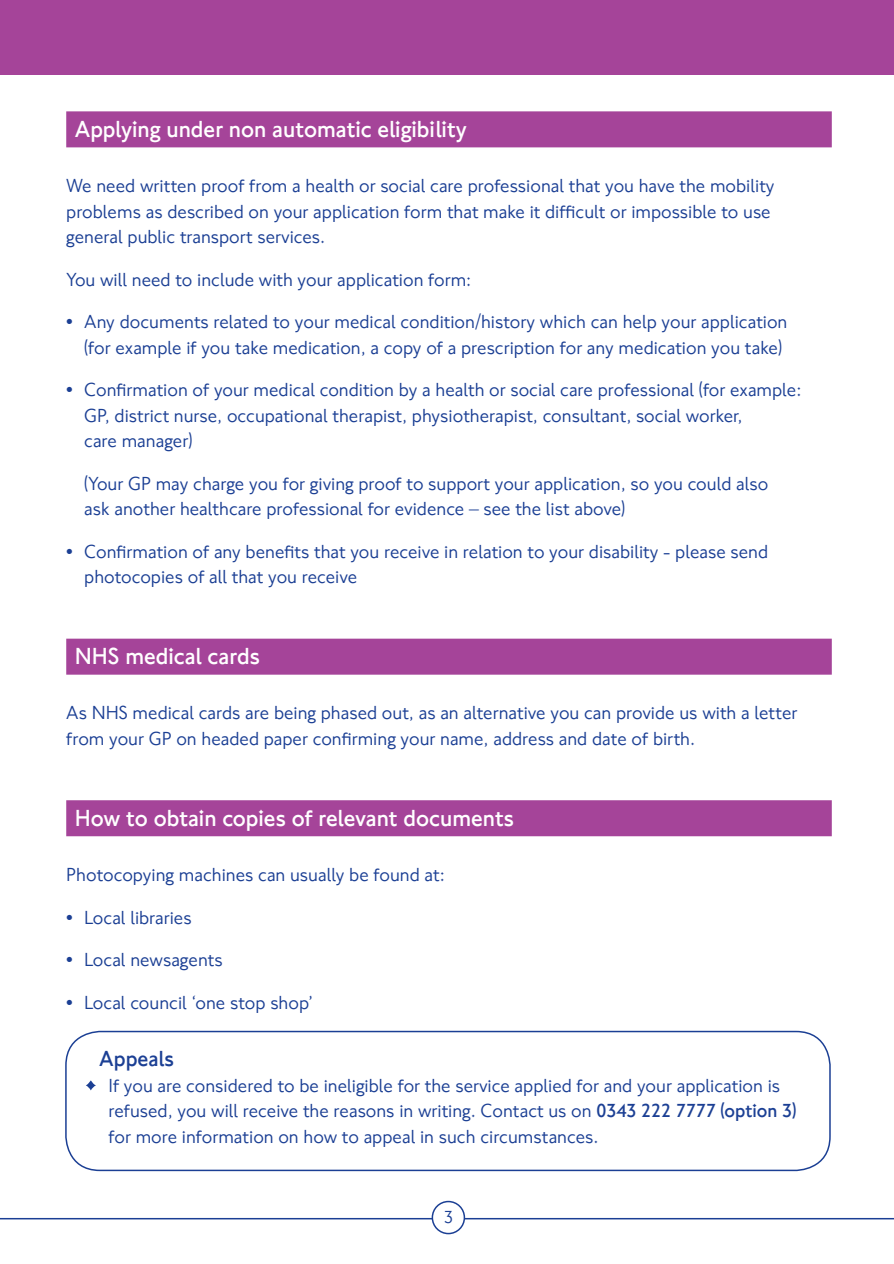
<style>
.page{position:relative;width:894px;height:1264px;background:#fff}
.page>*{position:absolute;margin:0;border:0;box-sizing:border-box;transform-origin:0 0}
.t1{font:700 24px "NJ Font";color:#fff}
.t2{font:700 22.5px "NJ Font";color:#1b3f94}
.t3{font:19.5px/25.5px "NJ Font";color:#1b3f94}
.t4{font:18px "NJ Font";color:#1b3f94}
.s1{font-weight:700}
</style>
<div class="page">
<div style="left:0;top:0;width:894px;height:75px;background:#a54499"></div>
<div style="left:432px;top:1200px;width:33px;height:34px;border:2px solid #1b3f94;border-radius:50%"></div>
<div style="left:66px;top:111px;width:766px;height:36px;background:#a54499"></div>
<div style="left:66px;top:638px;width:766px;height:36px;background:#a54499"></div>
<div style="left:66px;top:800px;width:766px;height:36px;background:#a54499"></div>
<svg style="left:86px;top:1080px;width:10px;height:10px"></svg>
<div style="left:65px;top:1030px;width:766px;height:141px;border:2px solid #1b3f94;border-radius:34px"></div>
<svg style="left:0;top:1217px;width:894px;height:18px"></svg>
<p class="t1" style="left:75px;top:114px;width:393px">Applying under non automatic eligibility</p>
<p class="t3" style="left:66px;top:173px;width:710px">We need written proof from a health or social care professional that you have the mobility problems as described on your application form that make it difficult or impossible to use general public transport services.</p>
<p class="t3" style="left:66px;top:267px;width:406px">You will need to include with your application form:</p>
<p class="t3" style="left:66px;top:309px;width:723px;text-align:right">• Any documents related to your medical condition/history which can help your application (for example if you take medication, a copy of a prescription for any medication you take)</p>
<p class="t3" style="left:84px;top:377px;width:719px;text-indent:-18px">• Confirmation of your medical condition by a health or social care professional (for example:<br>GP, district nurse, occupational therapist, physiotherapist, consultant, social worker,<br>care manager)</p>
<p class="t3" style="left:84px;top:471px;width:685px">(Your GP may charge you for giving proof to support your application, so you could also ask another healthcare professional for evidence – see the list above)</p>
<p class="t3" style="left:84px;top:539px;width:685px;text-indent:-18px">• Confirmation of any benefits that you receive in relation to your disability - please send photocopies of all that you receive</p>
<p class="t1" style="left:75px;top:641px;width:187px">NHS medical cards</p>
<p class="t3" style="left:66px;top:700px;width:733px">As NHS medical cards are being phased out, as an alternative you can provide us with a letter from your GP on headed paper confirming your name, address and date of birth.</p>
<p class="t1" style="left:75px;top:803px;width:441px">How to obtain copies of relevant documents</p>
<p class="t3" style="left:66px;top:862px;width:380px">Photocopying machines can usually be found at:</p>
<p class="t3" style="left:66px;top:905px;width:127px">• Local libraries</p>
<p class="t3" style="left:66px;top:947px;width:158px">• Local newsagents</p>
<p class="t3" style="left:66px;top:990px;width:248px">• Local council ‘one stop shop’</p>
<p class="t2" style="left:99px;top:1045px;width:76px">Appeals</p>
<p class="t3" style="left:109px;top:1073px;width:689px">If you are considered to be ineligible for the service applied for and your application is refused, you will receive the reasons in writing. Contact us on <span class="s1">0343 222 7777 (option 3) </span>for more information on how to appeal in such circumstances.</p>
<p class="t4" style="left:444px;top:1206px;width:11px">3</p>
</div>
